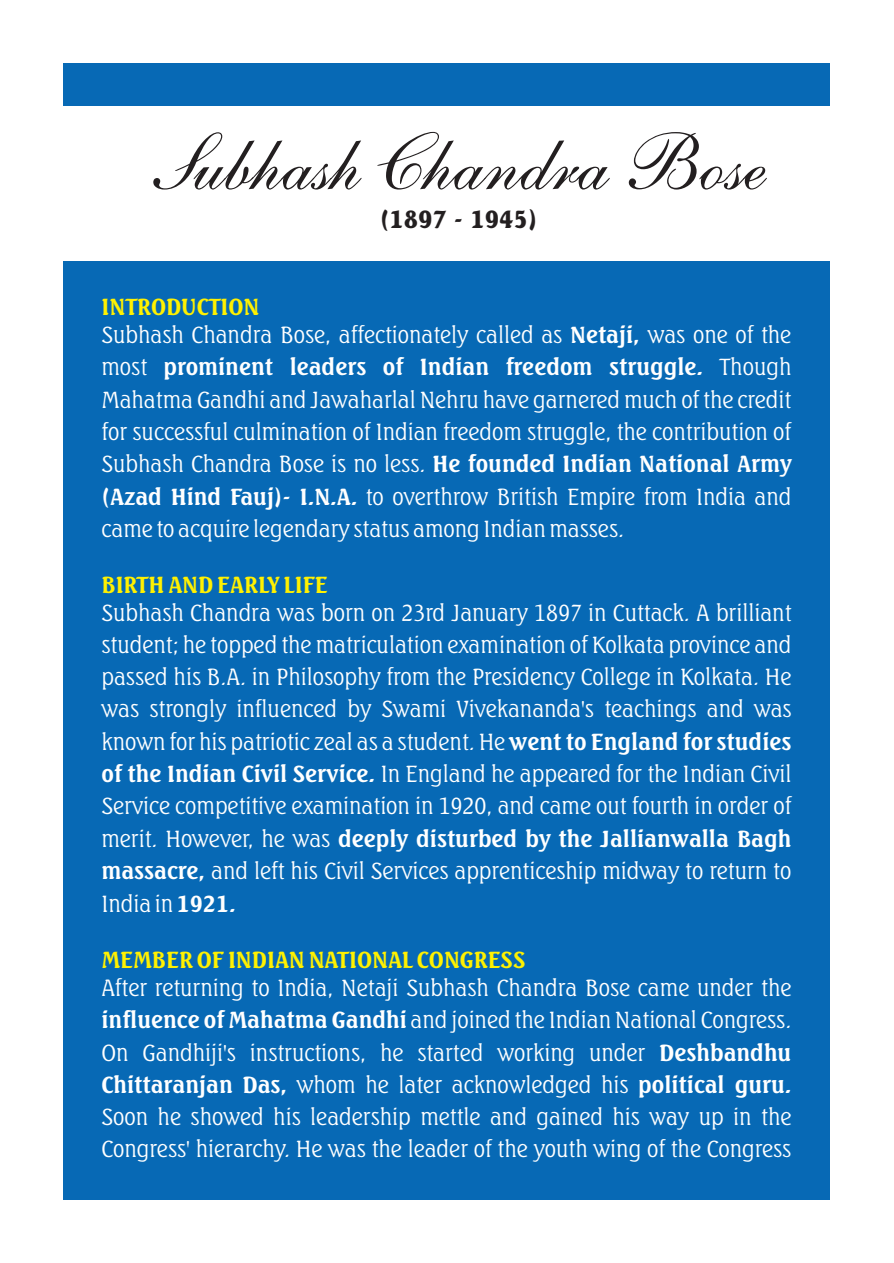
<style>
.page{position:relative;width:894px;height:1263px;background:#fff}
.page>*{position:absolute;margin:0;border:0;box-sizing:border-box;transform-origin:0 0}
.t1{font:79.65px "English 111 Adagio BT";color:#231f20}
.t2{font:24px "Seagull Hv BT";color:#231f20}
.t3{font:22.5px/32.2px "Seagull Lt BT";color:#fff;text-align:justify}
.t4{font:700 22.5px "Seagull Lt BT";color:#fff101}
.s1{font-weight:700}
</style>
<div class="page">
<div style="left:64px;top:262px;width:765px;height:937px;background:#0769b5"></div>
<div style="left:64px;top:64px;width:765px;height:42px;background:#0769b5"></div>
<h1 class="t1" style="left:148px;top:129px;width:620px">Subhash Chandra Bose</h1>
<p class="t2" style="left:380px;top:210px;width:159px">(1897 - 1945)</p>
<p class="t4" style="left:101px;top:298px;width:160px">INTRODUCTION</p>
<p class="t3" style="left:101px;top:321px;width:692px">Subhash Chandra Bose, affectionately called as <span class="s1">Netaji,</span> was one of the most <span class="s1">prominent leaders of Indian freedom struggle.</span> Though Mahatma Gandhi and Jawaharlal Nehru have garnered much of the credit for successful culmination of Indian freedom struggle, the contribution of Subhash Chandra Bose is no less. <span class="s1">He founded Indian National Army (Azad Hind Fauj)- I.N.A.</span> to overthrow British Empire from India and came to acquire legendary status among Indian masses.</p>
<p class="t4" style="left:101px;top:576px;width:228px">BIRTH AND EARLY LIFE</p>
<p class="t3" style="left:101px;top:599px;width:692px">Subhash Chandra was born on 23rd January 1897 in Cuttack. A brilliant student; he topped the matriculation examination of Kolkata province and passed his B.A. in Philosophy from the Presidency College in Kolkata. He was strongly influenced by Swami Vivekananda's teachings and was known for his patriotic zeal as a student. He <span class="s1">went to England for studies of the Indian Civil Service.</span> In England he appeared for the Indian Civil Service competitive examination in 1920, and came out fourth in order of merit. However, he was <span class="s1">deeply disturbed by the Jallianwalla Bagh massacre,</span> and left his Civil Services apprenticeship midway to return to India in <span class="s1">1921.</span></p>
<p class="t4" style="left:101px;top:951px;width:425px">MEMBER OF INDIAN NATIONAL CONGRESS</p>
<p class="t3" style="left:101px;top:974px;width:692px">After returning to India, Netaji Subhash Chandra Bose came under the <span class="s1">influence of Mahatma Gandhi</span> and joined the Indian National Congress.<br>On Gandhiji's instructions, he started working under <span class="s1">Deshbandhu Chittaranjan Das,</span> whom he later acknowledged his <span class="s1">political guru.<br></span>Soon he showed his leadership mettle and gained his way up in the Congress' hierarchy. He was the leader of the youth wing of the Congress</p>
</div>
